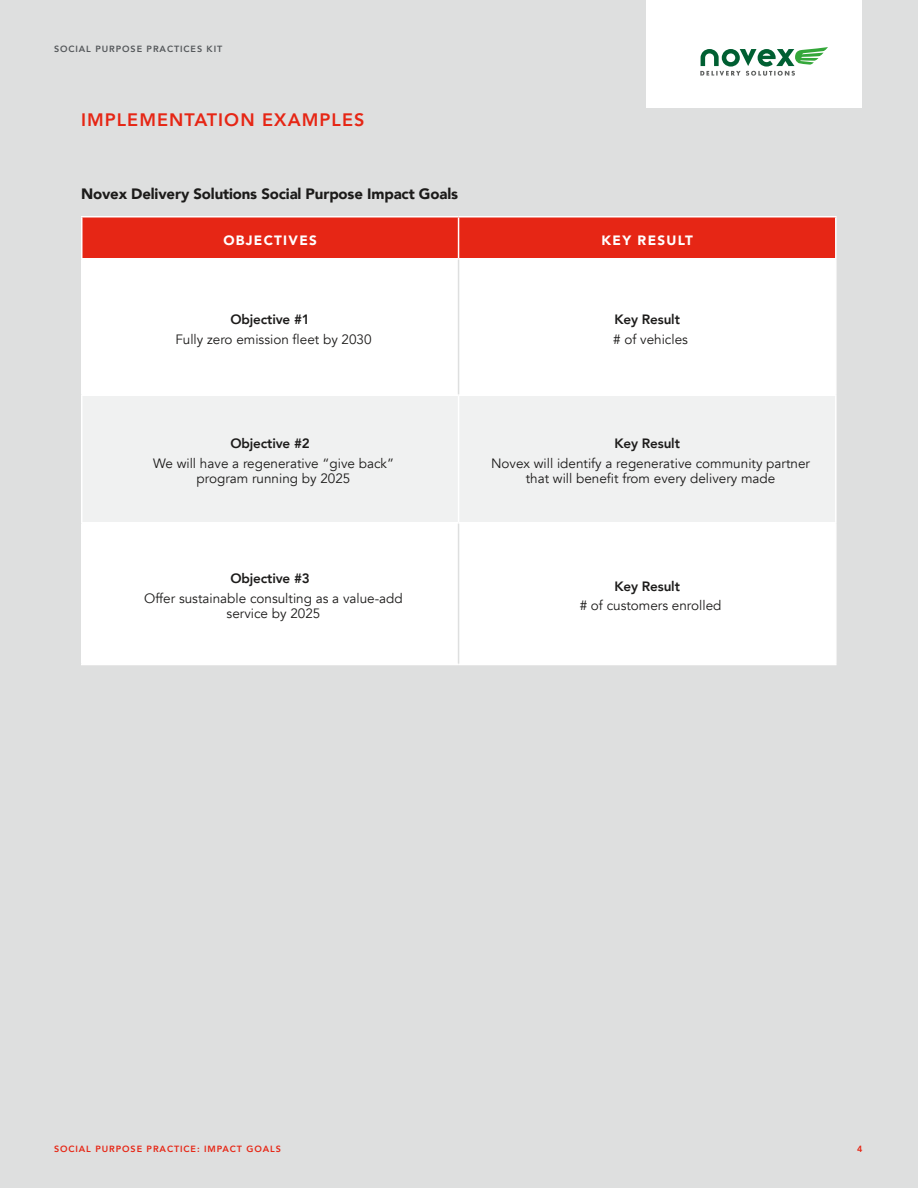
<style>
.page{position:relative;width:918px;height:1188px;background:#dedfdf}
.page>*{position:absolute;margin:0;border:0;box-sizing:border-box;transform-origin:0 0}
.t1{font:800 18px "Avenir";letter-spacing:.06em;color:#e62615}
.Body_Bolded{font:900 15px "Avenir";letter-spacing:-.01em;color:#1c1b1a}
.Table_Copy{font:13.5px/15.3px "Avenir";color:#1c1b1a;text-align:center}
.Body_Copy_Bold_Subhe{font:800 13.5px "Avenir";letter-spacing:-.01em;color:#1c1b1a}
.Body_Subhead_Sm{font:900 13.5px "Avenir";letter-spacing:.095em;color:#fff}
.t2{font:800 9px "Avenir";letter-spacing:.1em;color:#e62615}
.t3{font:800 9px "Avenir";letter-spacing:.1em;color:#54575a}
</style>
<div class="page">
<div style="left:646px;top:0;width:216px;height:108px;background:#fff"></div>
<svg style="left:700px;top:47px;width:128px;height:29px"></svg>
<div style="left:82px;top:218px;width:753px;height:40px;background:#e62615"></div>
<div style="left:82px;top:260px;width:376px;height:404px;background:#fff"></div>
<div style="left:459px;top:260px;width:376px;height:404px;background:#fff"></div>
<div style="left:82px;top:396px;width:753px;height:126px;background:#f0f1f1"></div>
<hr style="left:81px;top:216px;width:378px;height:2px;background:#fff">
<hr style="left:81px;top:218px;width:1px;height:40px;background:#fff">
<hr style="left:81px;top:258px;width:378px;height:2px;background:#fff">
<hr style="left:459px;top:216px;width:378px;height:2px;background:#fff">
<hr style="left:458px;top:218px;width:1px;height:40px;background:#fff">
<hr style="left:459px;top:258px;width:378px;height:2px;background:#fff">
<hr style="left:835px;top:218px;width:2px;height:40px;background:#fff">
<hr style="left:458px;top:396px;width:1px;height:126px;background:#fff">
<hr style="left:81px;top:396px;width:1px;height:126px;background:#fff">
<hr style="left:835px;top:396px;width:2px;height:126px;background:#fff">
<hr style="left:81px;top:522px;width:378px;height:1px;background:#fff">
<hr style="left:81px;top:523px;width:1px;height:141px;background:#fff">
<hr style="left:459px;top:522px;width:378px;height:1px;background:#fff">
<hr style="left:835px;top:523px;width:2px;height:141px;background:#fff">
<hr style="left:81px;top:664px;width:378px;height:1px;background:#fff">
<hr style="left:459px;top:664px;width:378px;height:1px;background:#fff">
<hr style="left:81px;top:260px;width:1px;height:135px;background:#fff">
<hr style="left:835px;top:260px;width:2px;height:135px;background:#fff">
<hr style="left:81px;top:395px;width:378px;height:1px;background:#fff">
<hr style="left:459px;top:395px;width:378px;height:1px;background:#fff">
<p class="t3" style="left:54px;top:42px;width:170px">SOCIAL PURPOSE PRACTICES KIT</p>
<h1 class="t1" style="left:81px;top:106px;width:285px">IMPLEMENTATION EXAMPLES</h1>
<p class="Body_Bolded" style="left:81px;top:181px;width:379px">Novex Delivery Solutions Social Purpose Impact Goals</p>
<p class="Body_Subhead_Sm" style="left:223px;top:228px;width:95px">OBJECTIVES</p>
<p class="Body_Subhead_Sm" style="left:602px;top:228px;width:93px">KEY RESULT</p>
<p class="Body_Copy_Bold_Subhe" style="left:230px;top:309px;width:81px">Objective #1</p>
<p class="Table_Copy" style="left:175px;top:332px;width:198px">Fully zero emission fleet by 2030</p>
<p class="Body_Copy_Bold_Subhe" style="left:230px;top:433px;width:81px">Objective #2</p>
<p class="Table_Copy" style="left:153px;top:456px;width:243px">We will have a regenerative “give back” program running by 2025</p>
<p class="Body_Copy_Bold_Subhe" style="left:230px;top:568px;width:81px">Objective #3</p>
<p class="Table_Copy" style="left:144px;top:590px;width:260px">Offer sustainable consulting as a value-add service by 2025</p>
<p class="Body_Copy_Bold_Subhe" style="left:614px;top:309px;width:67px">Key Result</p>
<p class="Table_Copy" style="left:613px;top:332px;width:76px"># of vehicles</p>
<p class="Body_Copy_Bold_Subhe" style="left:614px;top:433px;width:67px">Key Result</p>
<p class="Table_Copy" style="left:491px;top:456px;width:320px">Novex will identify a regenerative community partner that will benefit from every delivery made</p>
<p class="Body_Copy_Bold_Subhe" style="left:614px;top:575px;width:67px">Key Result</p>
<p class="Table_Copy" style="left:580px;top:598px;width:143px"># of customers enrolled</p>
<p class="t2" style="left:54px;top:1142px;width:229px">SOCIAL PURPOSE PRACTICE: IMPACT GOALS</p>
<p class="t2" style="left:857px;top:1142px;width:7px">4</p>
</div>
